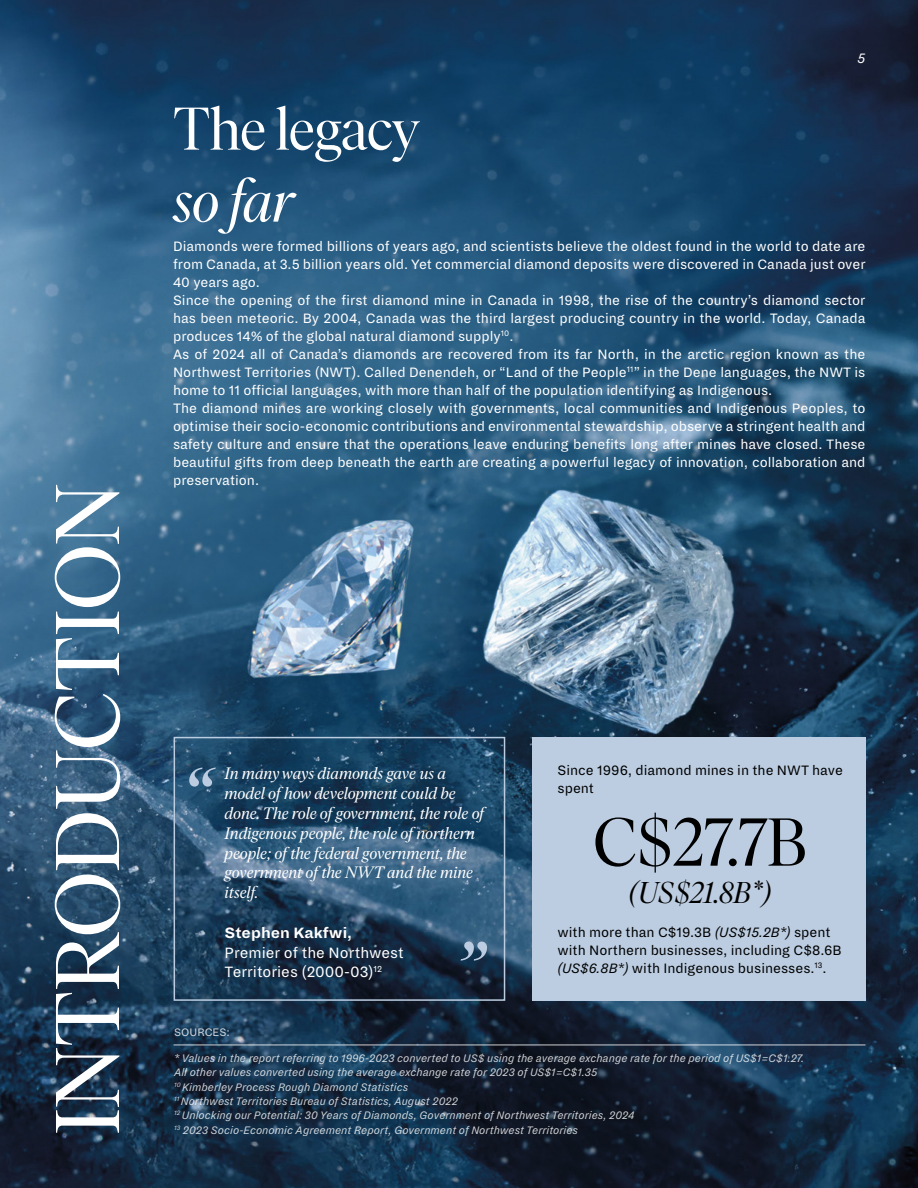
<style>
.page{position:relative;width:918px;height:1188px;background:#fff}
.page>*{position:absolute;margin:0;border:0;box-sizing:border-box;transform-origin:0 0}
.t1{font:90px "Ivar Display";color:#fff}
.t2{font:italic 90px "Ivar Display";color:#bccde1}
.t3{font:67.5px "Ivar Display";color:#000}
.t4{font:60px "Ivar Display";letter-spacing:-.01em;color:#fff}
.t5{font:italic 60px "Ivar Display";color:#fff}
.t6{font:italic 30px "Ivar Display";color:#000}
.t7{font:italic 16.5px/19.8px "Ivar Headline";letter-spacing:-.01em;color:#fff}
.t8{font:16.5px/19.8px "Dia";color:#fff}
.t9{font:700 16.5px "Dia";color:#fff}
.t10{font:15px/18px "Dia";color:#fff}
.t11{font:15px/18px "Dia";color:#000}
.t12{font:italic 15px "Dia";color:#fff}
.t13{font:italic 12px/14.4px "Dia";color:#fff}
.t14{font:12px "Dia";color:#fff}
.s1{font-style:italic}
</style>
<div class="page">
<img style="left:0;top:0;width:918px;height:1188px">
<div style="left:174px;top:737px;width:331px;height:264px;border:2px solid #bccde1"></div>
<div style="left:532px;top:737px;width:334px;height:264px;background:#bccde1"></div>
<hr style="left:174px;top:1045px;width:692px;height:1px;background:#fff">
<h1 class="t1" style="left:40px;top:1135px;width:653px;rotate:-90deg">INTRODUCTION</h1>
<p class="t12" style="left:858px;top:50px;width:9px">5</p>
<h3 class="t4" style="left:173px;top:97px;width:248px">The legacy</h3>
<h3 class="t5" style="left:173px;top:168px;width:122px">so far</h3>
<p class="t10" style="left:173px;top:237px;width:694px">Diamonds were formed billions of years ago, and scientists believe the oldest found in the world to date are from Canada, at 3.5 billion years old. Yet commercial diamond deposits were discovered in Canada just over 40 years ago.<br>Since the opening of the first diamond mine in Canada in 1998, the rise of the country’s diamond sector has been meteoric. By 2004, Canada was the third largest producing country in the world. Today, Canada produces 14% of the global natural diamond supply<sup>10</sup>.<br>As of 2024 all of Canada’s diamonds are recovered from its far North, in the arctic region known as the Northwest Territories (NWT). Called Denendeh, or “Land of the People<sup>11</sup>” in the Dene languages, the NWT is home to 11 official languages, with more than half of the population identifying as Indigenous.<br>The diamond mines are working closely with governments, local communities and Indigenous Peoples, to optimise their socio-economic contributions and environmental stewardship, observe a stringent health and safety culture and ensure that the operations leave enduring benefits long after mines have closed. These beautiful gifts from deep beneath the earth are creating a powerful legacy of innovation, collaboration and preservation.</p>
<p class="t7" style="left:225px;top:764px;width:261px">In many ways diamonds gave us a model of how development could be done. The role of government, the role of<br>Indigenous people, the role of northern people; of the federal government, the government of the NWT and the mine itself.</p>
<p class="t9" style="left:225px;top:923px;width:129px">Stephen Kakfwi,</p>
<p class="t8" style="left:225px;top:943px;width:181px">Premier of the Northwest<br>Territories (2000-03)<sup>12</sup></p>
<h1 class="t2" style="left:180px;top:751px;width:31px">“</h1>
<h1 class="t2" style="left:452px;top:925px;width:31px">”</h1>
<p class="t14" style="left:174px;top:1026px;width:57px">SOURCES:</p>
<p class="t11" style="left:558px;top:762px;width:287px">Since 1996, diamond mines in the NWT have spent</p>
<h2 class="t3" style="left:593px;top:806px;width:215px">C$27.7B</h2>
<h3 class="t6" style="left:628px;top:876px;width:145px">(US$21.8B*)</h3>
<p class="t11" style="left:558px;top:924px;width:286px">with more than C$19.3B <span class="s1">(US$15.2B*)</span> spent with Northern businesses, including C$8.6B <span class="s1">(US$6.8B*)</span> with Indigenous businesses.<sup>13</sup>.</p>
<p class="t13" style="left:174px;top:1051px;width:632px">* Values in the report referring to 1996-2023 converted to US$ using the average exchange rate for the period of US$1=C$1.27.<br>All other values converted using the average exchange rate for 2023 of US$1=C$1.35<br><sup>10</sup> Kimberley Process Rough Diamond Statistics<br><sup>11</sup> Northwest Territories Bureau of Statistics, August 2022<br><sup>12</sup> Unlocking our Potential: 30 Years of Diamonds, Government of Northwest Territories, 2024<br><sup>13</sup> 2023 Socio-Economic Agreement Report, Government of Northwest Territories</p>
</div>
